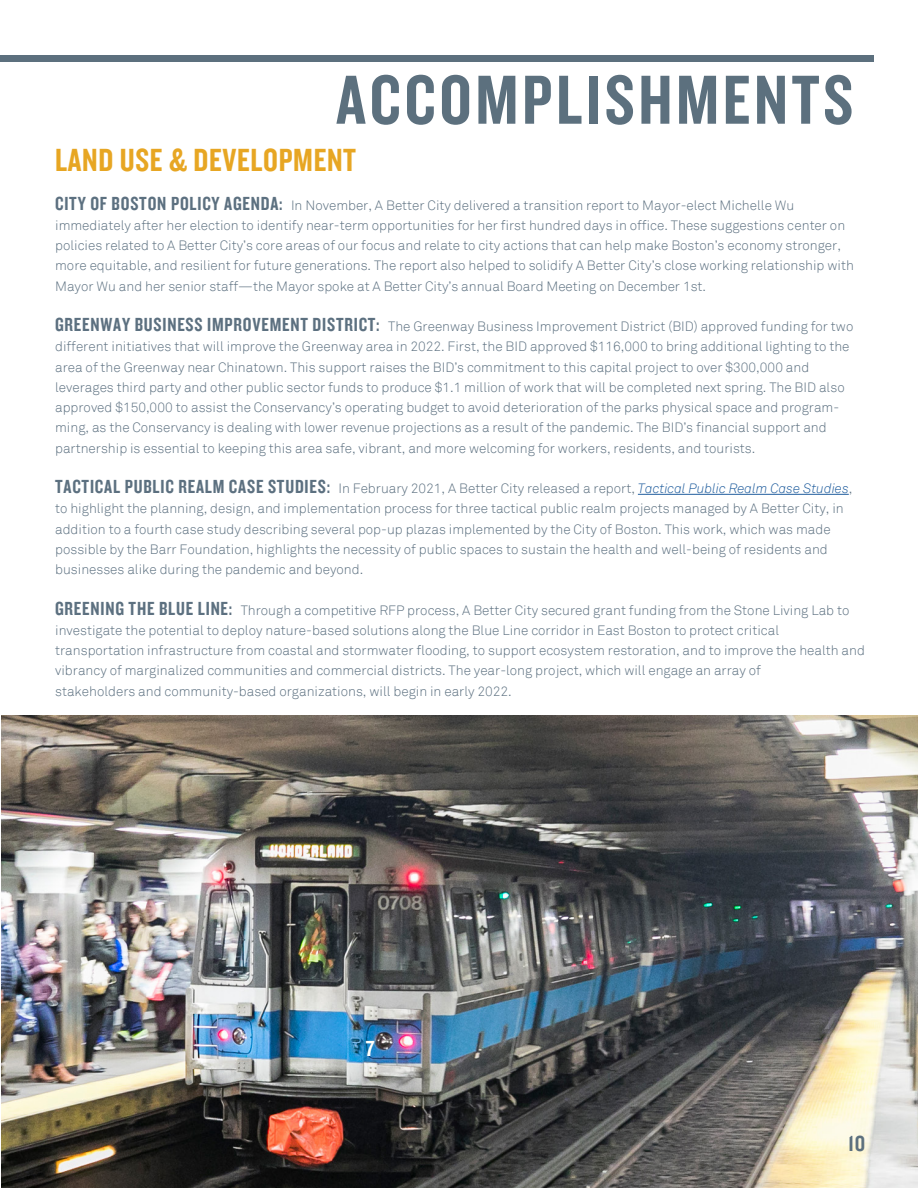
<style>
.page{position:relative;width:918px;height:1188px;background:#fff}
.page>*{position:absolute;margin:0;border:0;box-sizing:border-box;transform-origin:0 0}
.t1{font:72px "Knockout HTF49 Liteweight";letter-spacing:.05em;color:#5c707e}
.t2{font:33px "Knockout HTF49 Liteweight";letter-spacing:.02em;color:#e7a623}
.t3{font:22.5px "Knockout HTF49 Liteweight";color:#5c707e;scale:1.07 1}
.t4{font:22.5px "Knockout HTF49 Liteweight";color:#fffffb;scale:1.07 1}
.t5{font:300 13.5px/20.2px "Akkurat";color:#5c7080}
.s1{font-family:"Knockout HTF49 Liteweight";font-weight:400;font-size:19.5px}
.s2{font-style:italic;color:#215e9e}
</style>
<div class="page">
<hr style="left:638px;top:494px;width:211px;height:1px;background:#215e9e">
<div style="left:0;top:55px;width:873px;height:7px;background:#5c707e"></div>
<img style="left:1px;top:715px;width:917px;height:473px">
<h1 class="t1" style="left:336px;top:66px;width:519px">ACCOMPLISHMENTS</h1>
<h2 class="t2" style="left:55px;top:145px;width:302px">LAND USE &amp; DEVELOPMENT</h2>
<p class="t5" style="left:55px;top:195px;width:800px"><span class="s1">CITY OF BOSTON POLICY AGENDA:</span> In November, A Better City delivered a transition report to Mayor-elect Michelle Wu immediately after her election to identify near-term opportunities for her first hundred days in office. These suggestions center on policies related to A Better City’s core areas of our focus and relate to city actions that can help make Boston’s economy stronger, more equitable, and resilient for future generations. The report also helped to solidify A Better City’s close working relationship with Mayor Wu and her senior staff—the Mayor spoke at A Better City’s annual Board Meeting on December 1st.</p>
<p class="t5" style="left:55px;top:317px;width:800px"><span class="s1">GREENWAY BUSINESS IMPROVEMENT DISTRICT:</span> The Greenway Business Improvement District (BID) approved funding for two different initiatives that will improve the Greenway area in 2022. First, the BID approved $116,000 to bring additional lighting to the area of the Greenway near Chinatown. This support raises the BID’s commitment to this capital project to over $300,000 and leverages third party and other public sector funds to produce $1.1 million of work that will be completed next spring. The BID also approved $150,000 to assist the Conservancy’s operating budget to avoid deterioration of the parks physical space and program&shy;ming, as the Conservancy is dealing with lower revenue projections as a result of the pandemic. The BID’s financial support and partnership is essential to keeping this area safe, vibrant, and more welcoming for workers, residents, and tourists.</p>
<p class="t5" style="left:55px;top:479px;width:799px"><span class="s1">TACTICAL PUBLIC REALM CASE STUDIES:</span> In February 2021, A Better City released a report, <span class="s2">Tactical Public Realm Case Studies</span>, to highlight the planning, design, and implementation process for three tactical public realm projects managed by A Better City, in addition to a fourth case study describing several pop-up plazas implemented by the City of Boston. This work, which was made possible by the Barr Foundation, highlights the necessity of public spaces to sustain the health and well-being of residents and businesses alike during the pandemic and beyond.</p>
<p class="t5" style="left:55px;top:600px;width:811px"><span class="s1">GREENING THE BLUE LINE:</span> Through a competitive RFP process, A Better City secured grant funding from the Stone Living Lab to investigate the potential to deploy nature-based solutions along the Blue Line corridor in East Boston to protect critical transportation infrastructure from coastal and stormwater flooding, to support ecosystem restoration, and to improve the health and vibrancy of marginalized communities and commercial districts. The year-long project, which will engage an array of<br>stakeholders and community-based organizations, will begin in early 2022.</p>
<h3 class="t4" style="left:366px;top:1038px;width:10px">7</h3>
<h3 class="t3" style="left:848px;top:1133px;width:18px">10</h3>
<h3 class="t3" style="left:848px;top:1143px;width:18px">10</h3>
</div>
